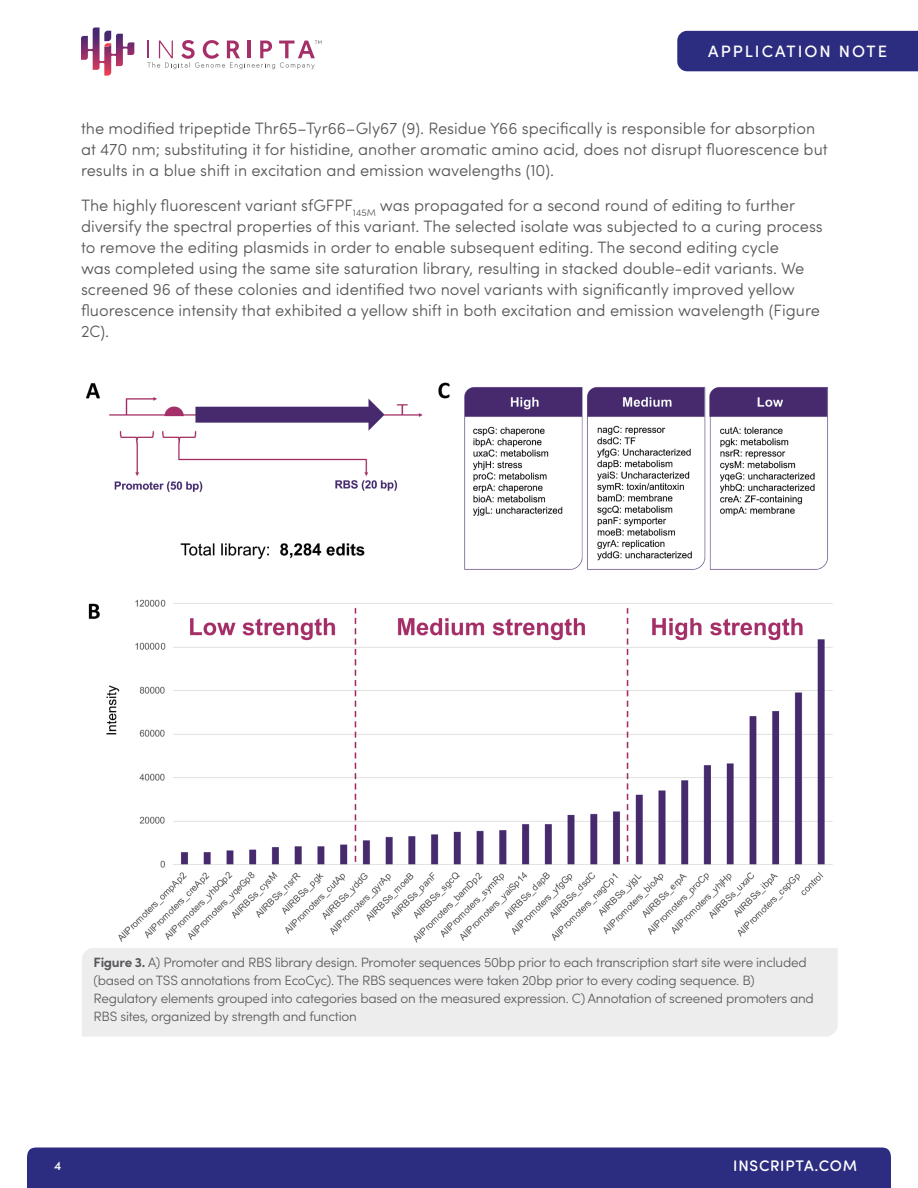
<style>
.page{position:relative;width:918px;height:1188px;background:#fff}
.page>*{position:absolute;margin:0;border:0;box-sizing:border-box;transform-origin:0 0}
.t1{font:300 16.5px/21px "Sofia Pro Soft";color:#57585a}
.t2{font:500 16.5px "Sofia Pro";letter-spacing:.12em;color:#fff}
.t3{font:500 15.3px "Sofia Pro Soft";letter-spacing:.05em;color:#fff}
.t4{font:300 13.5px/18px "Sofia Pro";letter-spacing:-.02em;color:#57585a}
.t5{font:500 12.75px "Sofia Pro";color:#fff}
.s1{font-weight:700}
</style>
<div class="page">
<svg style="left:81px;top:28px;width:53px;height:48px"></svg>
<svg style="left:147px;top:40px;width:174px;height:29px"></svg>
<div style="left:677px;top:31px;width:241px;height:40px;background:#2c2d80"></div>
<div style="left:27px;top:1147px;width:864px;height:41px;background:#2c2d80"></div>
<img style="left:86px;top:382px;width:747px;height:561px">
<div style="left:82px;top:948px;width:756px;height:89px;background:#ededee"></div>
<p class="t2" style="left:708px;top:39px;width:180px">APPLICATION NOTE</p>
<p class="t1" style="left:81px;top:117px;width:748px">the modified tripeptide Thr65–Tyr66–Gly67 (9). Residue Y66 specifically is responsible for absorption at 470 nm; substituting it for histidine, another aromatic amino acid, does not disrupt fluorescence but results in a blue shift in excitation and emission wavelengths (10).</p>
<p class="t1" style="left:81px;top:194px;width:743px">The highly fluorescent variant sfGFPF<sub>145M</sub> was propagated for a second round of editing to further diversify the spectral properties of this variant. The selected isolate was subjected to a curing process to remove the editing plasmids in order to enable subsequent editing. The second editing cycle<br>was completed using the same site saturation library, resulting in stacked double-edit variants. We screened 96 of these colonies and identified two novel variants with significantly improved yellow fluorescence intensity that exhibited a yellow shift in both excitation and emission wavelength (Figure 2C).</p>
<p class="t4" style="left:94px;top:953px;width:722px"><span class="s1">Figure 3.</span> A) Promoter and RBS library design. Promoter sequences 50bp prior to each transcription start site were included (based on TSS annotations from EcoCyc). The RBS sequences were taken 20bp prior to every coding sequence. B)<br>Regulatory elements grouped into categories based on the measured expression. C) Annotation of screened promoters and RBS sites, organized by strength and function</p>
<p class="t5" style="left:54px;top:1156px;width:9px">4</p>
<p class="t3" style="left:733px;top:1154px;width:125px">INSCRIPTA.COM</p>
<p class="t5" style="left:54px;top:1162px;width:9px">4</p>
</div>
